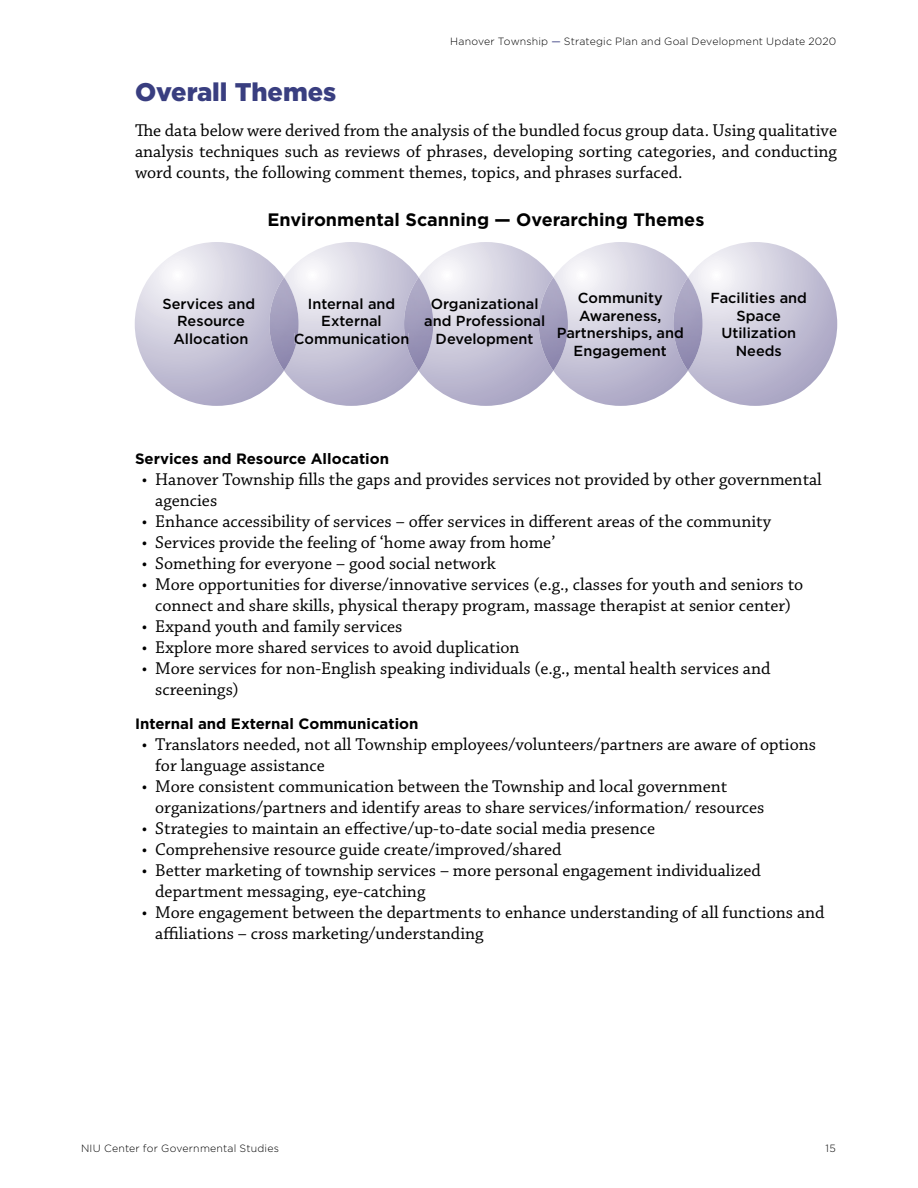
<style>
.page{position:relative;width:918px;height:1188px;background:#fff}
.page>*{position:absolute;margin:0;border:0;box-sizing:border-box;transform-origin:0 0}
.t1{font:900 25.5px "Gotham";color:#393e80}
.t2{font:18px/21px "Chaparral Pro";color:#000}
.t3{font:700 18px "Gotham";color:#000}
.t4{font:700 15px "Gotham";color:#000}
.t5{font:500 14.55px/17.4px "Gotham";color:#000;text-align:center}
.t6{font:300 10.5px "Gotham";letter-spacing:.02em;color:#000}
.s1{font-weight:400;color:#393e80}
</style>
<div class="page">
<svg style="left:135px;top:242px;width:702px;height:164px"></svg>
<p class="t6" style="left:450px;top:34px;width:388px">Hanover Township <span class="s1">—</span> Strategic Plan and Goal Development Update 2020</p>
<h1 class="t1" style="left:135px;top:75px;width:203px">Overall Themes</h1>
<p class="t2" style="left:135px;top:120px;width:704px;text-align:justify">The data below were derived from the analysis of the bundled focus group data. Using qualitative analysis techniques such as reviews of phrases, developing sorting categories, and conducting word counts, the following comment themes, topics, and phrases surfaced.</p>
<p class="t3" style="left:268px;top:208px;width:438px">Environmental Scanning — Overarching Themes</p>
<p class="t5" style="left:162px;top:295px;width:94px">Services and<br>Resource<br>Allocation</p>
<p class="t5" style="left:294px;top:295px;width:117px">Internal and<br>External<br>Communication</p>
<p class="t5" style="left:424px;top:295px;width:123px">Organizational and Professional<br>Development</p>
<p class="t5" style="left:711px;top:289px;width:98px">Facilities and<br>Space<br>Utilization<br>Needs</p>
<p class="t5" style="left:557px;top:289px;width:129px">Community<br>Awareness,<br>Partnerships, and<br>Engagement</p>
<p class="t4" style="left:135px;top:448px;width:256px">Services and Resource Allocation</p>
<p class="t2" style="left:155px;top:469px;width:668px;text-indent:-14px">• Hanover Township fills the gaps and provides services not provided by other governmental agencies</p>
<p class="t2" style="left:142px;top:511px;width:631px">• Enhance accessibility of services – offer services in different areas of the community</p>
<p class="t2" style="left:142px;top:532px;width:415px">• Services provide the feeling of ‘home away from home’</p>
<p class="t2" style="left:142px;top:553px;width:356px">• Something for everyone – good social network</p>
<p class="t2" style="left:142px;top:574px;width:663px;text-align:center">• More opportunities for diverse/innovative services (e.g., classes for youth and seniors to connect and share skills, physical therapy program, massage therapist at senior center)</p>
<p class="t2" style="left:142px;top:616px;width:262px">• Expand youth and family services</p>
<p class="t2" style="left:142px;top:637px;width:379px">• Explore more shared services to avoid duplication</p>
<p class="t2" style="left:155px;top:658px;width:617px;text-indent:-14px">• More services for non-English speaking individuals (e.g., mental health services and screenings)</p>
<p class="t4" style="left:135px;top:714px;width:285px">Internal and External Communication</p>
<p class="t2" style="left:155px;top:735px;width:662px;text-indent:-14px">• Translators needed, not all Township employees/volunteers/partners are aware of options for language assistance</p>
<p class="t2" style="left:155px;top:777px;width:611px;text-indent:-14px">• More consistent communication between the Township and local government organizations/partners and identify areas to share services/information/ resources</p>
<p class="t2" style="left:142px;top:819px;width:515px">• Strategies to maintain an effective/up-to-date social media presence</p>
<p class="t2" style="left:142px;top:840px;width:421px">• Comprehensive resource guide create/improved/shared</p>
<p class="t2" style="left:155px;top:861px;width:607px;text-indent:-14px">• Better marketing of township services – more personal engagement individualized department messaging, eye-catching</p>
<p class="t2" style="left:155px;top:903px;width:671px;text-indent:-14px">• More engagement between the departments to enhance understanding of all functions and affiliations – cross marketing/understanding</p>
<p class="t6" style="left:81px;top:1141px;width:199px">NIU Center for Governmental Studies</p>
<p class="t6" style="left:826px;top:1141px;width:12px">15</p>
</div>
